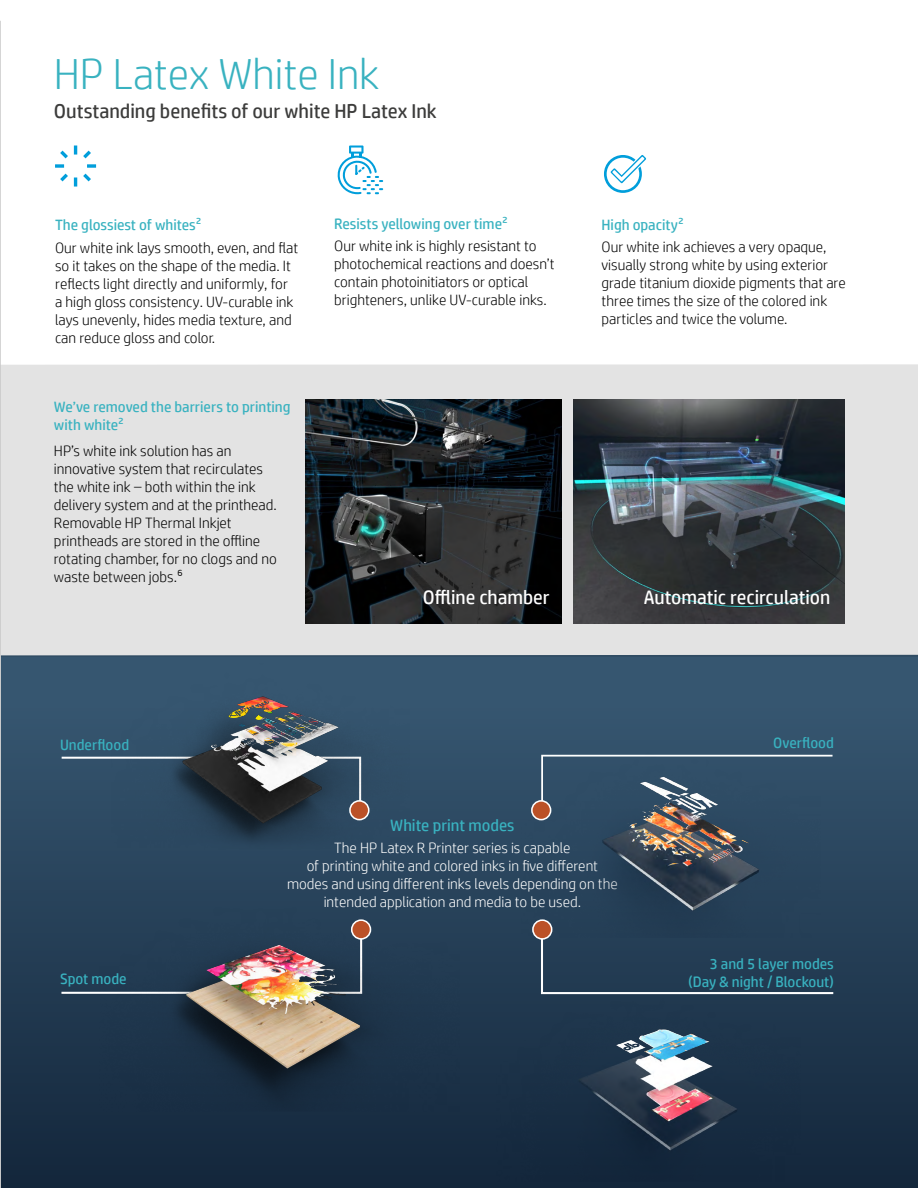
<style>
.page{position:relative;width:918px;height:1188px;background:#fff}
.page>*{position:absolute;margin:0;border:0;box-sizing:border-box;transform-origin:0 0}
.t1{font:300 43.5px "HP Simplified";color:#39b2c0}
.t2{font:20.1px "HP Simplified";color:#3c3c3b}
.t3{font:19.5px "HP Simplified";color:#fff}
.t4{font:16.5px "HP Simplified";color:#39b2c0}
.t5{font:300 15px/18px "HP Simplified";color:#000}
.t6{font:15px/18px "HP Simplified";color:#39b2c0}
.t7{font:300 15px/18px "HP Simplified";color:#fff;text-align:center}
</style>
<div class="page">
<div style="left:1px;top:364px;width:917px;height:291px;background:#e3e3e3"></div>
<svg style="left:1px;top:655px;width:917px;height:533px;background:#264058"></svg>
<hr style="left:0;top:21px;width:1px;height:1167px;background:#c8c8c8">
<svg style="left:55px;top:146px;width:41px;height:41px"></svg>
<svg style="left:337px;top:146px;width:46px;height:48px"></svg>
<svg style="left:604px;top:155px;width:42px;height:38px"></svg>
<img style="left:573px;top:400px;width:272px;height:223px">
<img style="left:305px;top:400px;width:256px;height:223px">
<div style="left:60px;top:756px;width:52px;height:59px;background:#304e67"></div>
<svg style="left:821px;top:754px;width:13px;height:61px"></svg>
<div style="left:59px;top:927px;width:40px;height:68px;background:#243d54"></div>
<div style="left:540px;top:927px;width:295px;height:68px;background:#243d55"></div>
<img style="left:521px;top:728px;width:300px;height:210px">
<img style="left:496px;top:968px;width:305px;height:214px">
<img style="left:99px;top:887px;width:360px;height:225px">
<img style="left:112px;top:664px;width:297px;height:186px">
<div style="left:350px;top:801px;width:19px;height:19px;background:#bb5127;border-radius:50%"></div>
<div style="left:349px;top:800px;width:21px;height:20px;border:2px solid #fff;border-radius:50%"></div>
<div style="left:352px;top:920px;width:18px;height:19px;background:#bb5127;border-radius:50%"></div>
<div style="left:351px;top:919px;width:20px;height:21px;border:2px solid #fff;border-radius:50%"></div>
<div style="left:532px;top:801px;width:19px;height:19px;background:#bb5127;border-radius:50%"></div>
<div style="left:531px;top:800px;width:20px;height:20px;border:2px solid #fff;border-radius:50%"></div>
<div style="left:533px;top:920px;width:19px;height:19px;background:#bb5127;border-radius:50%"></div>
<div style="left:532px;top:919px;width:20px;height:21px;border:2px solid #fff;border-radius:50%"></div>
<h1 class="t1" style="left:54px;top:50px;width:327px">HP Latex White Ink</h1>
<h2 class="t2" style="left:54px;top:100px;width:384px">Outstanding benefits of our white HP Latex Ink</h2>
<p class="t6" style="left:55px;top:216px;width:148px">The glossiest of whites2</p>
<p class="t5" style="left:55px;top:238px;width:245px">Our white ink lays smooth, even, and flat so it takes on the shape of the media. It reflects light directly and uniformly, for a high gloss consistency. UV-curable ink lays unevenly, hides media texture, and can reduce gloss and color.</p>
<p class="t6" style="left:54px;top:397px;width:238px">We’ve removed the barriers to printing with white2</p>
<p class="t5" style="left:54px;top:442px;width:224px">HP’s white ink solution has an innovative system that recirculates the white ink – both within the ink delivery system and at the printhead.<br>Removable HP Thermal Inkjet printheads are stored in the offline rotating chamber, for no clogs and no waste between jobs.6</p>
<p class="t6" style="left:334px;top:215px;width:175px">Resists yellowing over time2</p>
<p class="t5" style="left:334px;top:237px;width:222px">Our white ink is highly resistant to photochemical reactions and doesn’t contain photoinitiators or optical brighteners, unlike UV-curable inks.</p>
<p class="t6" style="left:602px;top:216px;width:84px">High opacity2</p>
<p class="t5" style="left:602px;top:238px;width:246px">Our white ink achieves a very opaque, visually strong white by using exterior grade titanium dioxide pigments that are three times the size of the colored ink particles and twice the volume.</p>
<p class="t6" style="left:60px;top:736px;width:71px">Underflood</p>
<p class="t6" style="left:60px;top:970px;width:68px">Spot mode</p>
<h3 class="t3" style="left:423px;top:586px;width:129px">Offline chamber</h3>
<h3 class="t3" style="left:644px;top:586px;width:188px">Automatic recirculation</h3>
<p class="t4" style="left:390px;top:815px;width:126px">White print modes</p>
<p class="t7" style="left:287px;top:838px;width:332px">The HP Latex R Printer series is capable<br>of printing white and colored inks in five different modes and using different inks levels depending on the intended application and media to be used.</p>
<p class="t6" style="left:773px;top:733px;width:62px">Overflood</p>
<p class="t6" style="left:688px;top:954px;width:147px;text-align:right">3 and 5 layer modes (Day &amp; night / Blockout)</p>
</div>
